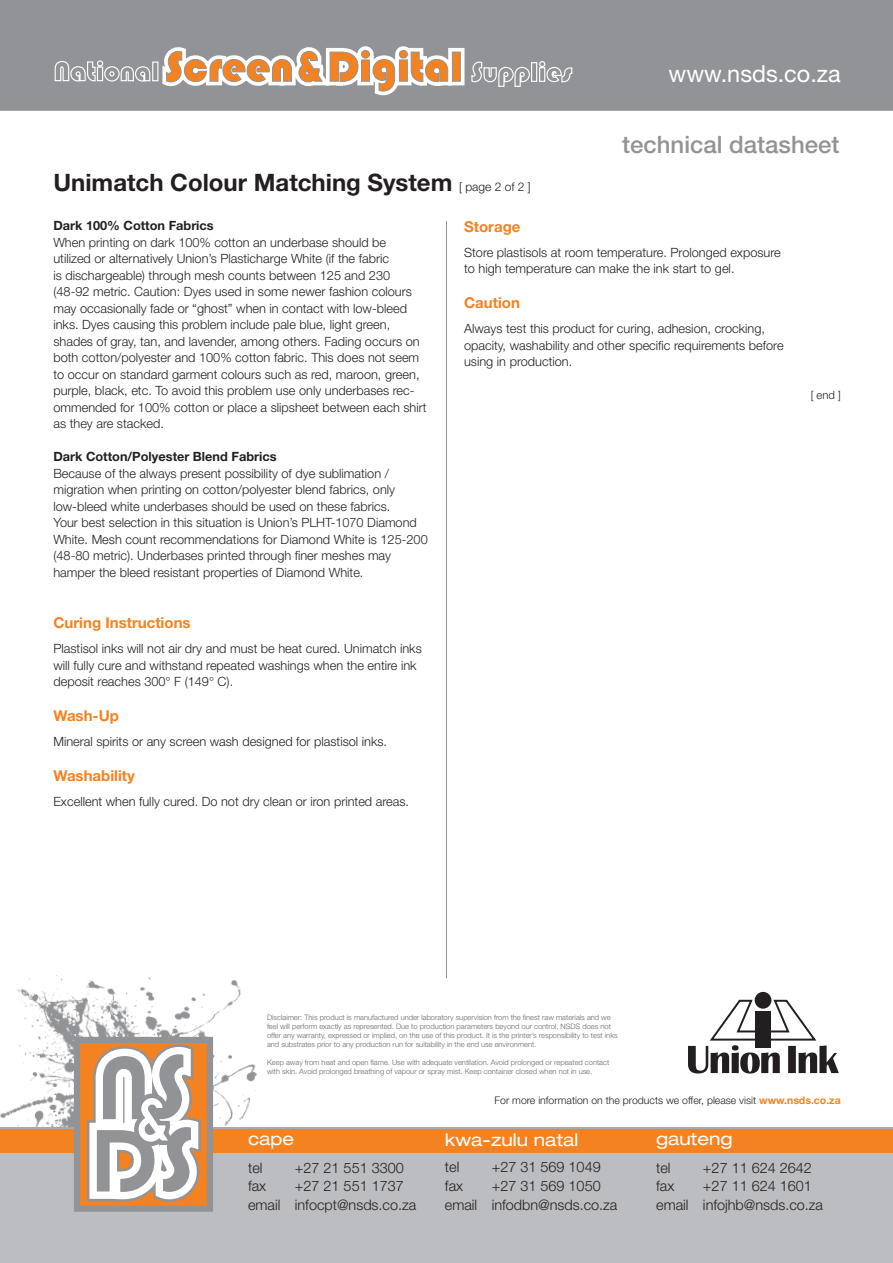
<style>
.page{position:relative;width:893px;height:1263px;background:#fff}
.page>*{position:absolute;margin:0;border:0;box-sizing:border-box;transform-origin:0 0}
.Product_a4{font:700 24px "Helvetica Neue LT Std";color:#231f20}
.Product_a4-2{font:500 24px "Helvetica Neue LT Std";color:#919396}
.t1{font:23.55px "Helvetica Neue LT Std";color:#fff}
.address_headers{font:expanded 17.55px "Helvetica Neue LT Std";color:#fff}
.Heading{font:700 15px "Helvetica Neue LT Std";color:#f58220}
.address{font:300 14.4px "Helvetica Neue LT Std";color:#231f20}
.Text{font:300 12.75px/16.5px "Helvetica Neue LT Std";color:#231f20}
.Text-2{font:700 12.75px "Helvetica Neue LT Std";color:#231f20}
.Text-3{font:300 11.25px "Helvetica Neue LT Std";color:#231f20}
.t2{font:300 10.5px "Helvetica Neue LT Std";color:#231f20}
.t3{font:300 7.5px/9px "Helvetica Neue LT Std";color:#69696c}
.s1{font-weight:300;font-size:12px}
.s2{font-weight:700;color:#f58220}
</style>
<div class="page">
<div style="left:0;top:0;width:893px;height:113px;background:#919396"></div>
<svg style="left:54px;top:46px;width:519px;height:50px"></svg>
<hr style="left:0;top:111px;width:893px;height:4px;background:#fff">
<img style="left:0;top:974px;width:257px;height:153px">
<div style="left:0;top:1132px;width:893px;height:131px;background:#bcbdc0"></div>
<hr style="left:0;top:1127px;width:893px;height:3px;background:#a8a9ad">
<div style="left:0;top:1129px;width:893px;height:23px;background:#f58220"></div>
<svg style="left:74px;top:1037px;width:139px;height:175px;background:#97928f"></svg>
<svg style="left:81px;top:1037px;width:127px;height:171px"></svg>
<hr style="left:446px;top:221px;width:1px;height:757px;background:#919396">
<svg style="left:688px;top:999px;width:151px;height:74px"></svg>
<div style="left:755px;top:992px;width:16px;height:17px;background:#231f20;border-radius:50%"></div>
<div style="left:755px;top:1011px;width:16px;height:37px;background:#231f20"></div>
<p class="t1" style="left:669px;top:60px;width:174px">www.nsds.co.za</p>
<p class="Product_a4-2" style="left:622px;top:130px;width:219px">technical datasheet</p>
<p class="Product_a4" style="left:53px;top:167px;width:479px">Unimatch Colour Matching System <span class="s1">[ page 2 of 2 ]</span></p>
<p class="Text-2" style="left:53px;top:218px;width:162px">Dark 100% Cotton Fabrics</p>
<p class="Text" style="left:53px;top:234px;width:375px">When printing on dark 100% cotton an underbase should be utilized or alternatively Union’s Plasticharge White (if the fabric<br>is dischargeable) through mesh counts between 125 and 230 (48-92 metric. Caution: Dyes used in some newer fashion colours may occasionally fade or “ghost” when in contact with low-bleed inks. Dyes causing this problem include pale blue, light green, shades of gray, tan, and lavender, among others. Fading occurs on both cotton/polyester and 100% cotton fabric. This does not seem to occur on standard garment colours such as red, maroon, green, purple, black, etc. To avoid this problem use only underbases rec&shy;ommended for 100% cotton or place a slipsheet between each shirt as they are stacked.</p>
<p class="Text-2" style="left:53px;top:449px;width:225px">Dark Cotton/Polyester Blend Fabrics</p>
<p class="Text" style="left:53px;top:465px;width:376px">Because of the always present possibility of dye sublimation / migration when printing on cotton/polyester blend fabrics, only low-bleed white underbases should be used on these fabrics.<br>Your best selection in this situation is Union’s PLHT-1070 Diamond White. Mesh count recommendations for Diamond White is 125-200 (48-80 metric). Underbases printed through finer meshes may hamper the bleed resistant properties of Diamond White.</p>
<p class="Heading" style="left:53px;top:614px;width:139px">Curing Instructions</p>
<p class="Text" style="left:53px;top:640px;width:370px">Plastisol inks will not air dry and must be heat cured. Unimatch inks will fully cure and withstand repeated washings when the entire ink deposit reaches 300° F (149° C).</p>
<p class="Heading" style="left:53px;top:707px;width:67px">Wash-Up</p>
<p class="Text" style="left:53px;top:733px;width:335px">Mineral spirits or any screen wash designed for plastisol inks.</p>
<p class="Heading" style="left:53px;top:767px;width:83px">Washability</p>
<p class="Text" style="left:53px;top:793px;width:357px">Excellent when fully cured. Do not dry clean or iron printed areas.</p>
<p class="Heading" style="left:464px;top:217px;width:58px">Storage</p>
<p class="Text" style="left:464px;top:244px;width:318px">Store plastisols at room temperature. Prolonged exposure to high temperature can make the ink start to gel.</p>
<p class="Heading" style="left:464px;top:294px;width:57px">Caution</p>
<p class="Text" style="left:464px;top:320px;width:321px">Always test this product for curing, adhesion, crocking, opacity, washability and other specific requirements before using in production.</p>
<p class="Text-3" style="left:811px;top:388px;width:32px">[ end ]</p>
<p class="t3" style="left:267px;top:1012px;width:352px">Disclaimer: This product is manufactured under laboratory supervision from the finest raw materials and we feel will perform exactly as represented. Due to production parameters beyond our control, NSDS does not offer any warranty, expressed or implied, on the use of this product. It is the printer’s responsibility to test inks and substrates prior to any production run for suitability in the end use environment.</p>
<p class="t3" style="left:267px;top:1057px;width:344px">Keep away from heat and open flame. Use with adequate ventilation. Avoid prolonged or repeated contact with skin. Avoid prolonged breathing of vapour or spray mist. Keep container closed when not in use.</p>
<p class="address_headers" style="left:248px;top:1128px;width:48px">cape</p>
<p class="address" style="left:248px;top:1159px;width:16px">tel</p>
<p class="address" style="left:295px;top:1159px;width:111px">+27 21 551 3300</p>
<p class="address" style="left:248px;top:1177px;width:20px">fax</p>
<p class="address" style="left:295px;top:1177px;width:111px">+27 21 551 1737</p>
<p class="address" style="left:248px;top:1196px;width:170px">email infocpt@nsds.co.za</p>
<p class="t2" style="left:495px;top:1094px;width:348px">For more information on the products we offer, please visit <span class="s2">www.nsds.co.za</span></p>
<p class="address_headers" style="left:445px;top:1129px;width:135px">kwa-zulu natal</p>
<p class="address" style="left:445px;top:1158px;width:16px">tel</p>
<p class="address" style="left:492px;top:1158px;width:111px">+27 31 569 1049</p>
<p class="address" style="left:445px;top:1177px;width:20px">fax</p>
<p class="address" style="left:492px;top:1177px;width:111px">+27 31 569 1050</p>
<p class="address" style="left:445px;top:1196px;width:174px">email infodbn@nsds.co.za</p>
<p class="address_headers" style="left:656px;top:1128px;width:78px">gauteng</p>
<p class="address" style="left:656px;top:1159px;width:16px">tel</p>
<p class="address" style="left:703px;top:1159px;width:111px">+27 11 624 2642</p>
<p class="address" style="left:656px;top:1177px;width:20px">fax</p>
<p class="address" style="left:703px;top:1177px;width:111px">+27 11 624 1601</p>
<p class="address" style="left:656px;top:1196px;width:168px">email infojhb@nsds.co.za</p>
</div>
